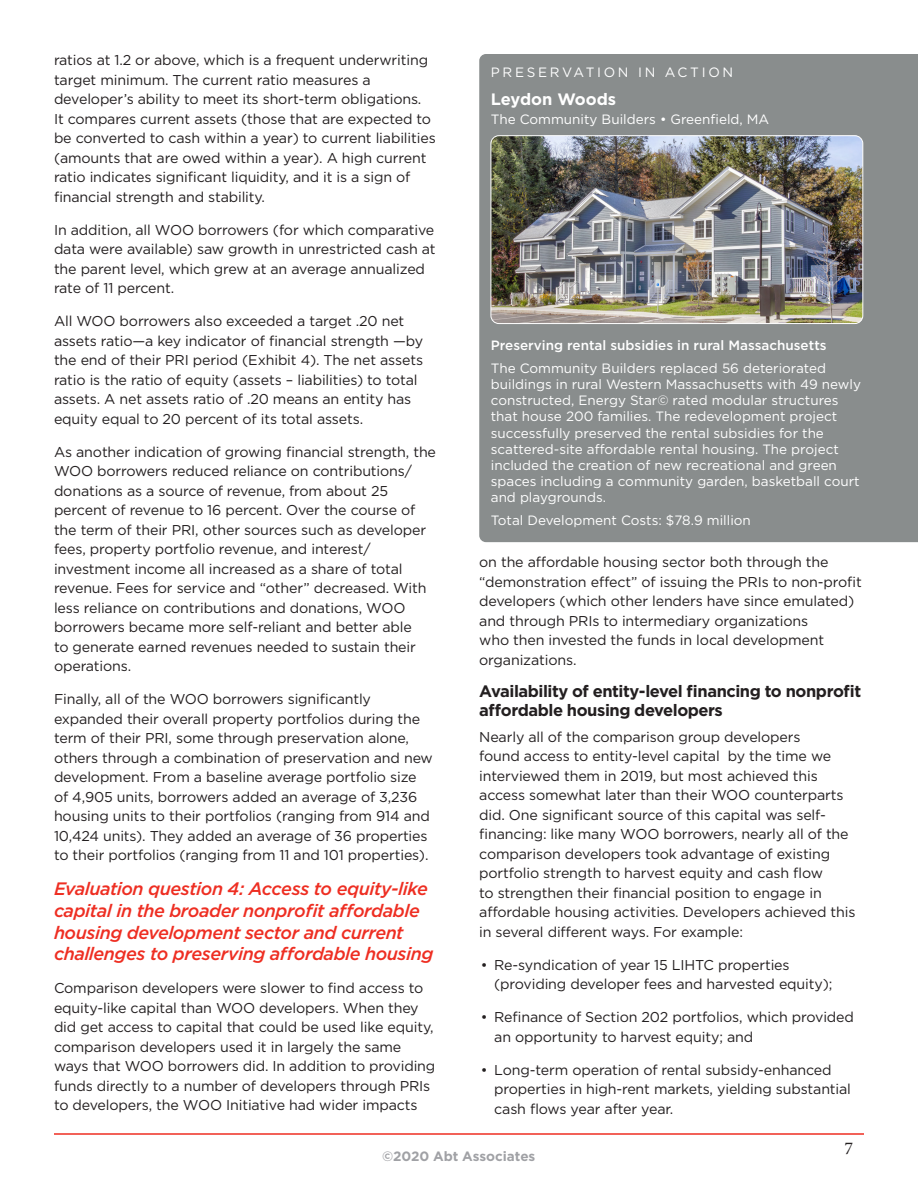
<style>
.page{position:relative;width:918px;height:1188px;background:#fff}
.page>*{position:absolute;margin:0;border:0;box-sizing:border-box;transform-origin:0 0}
.B_Head{font:italic 500 18px/21.6px "Gotham";letter-spacing:-.025em;color:#ee2e22}
.t1{font:18px "Minion Pro";color:#231f20}
.A_Head{font:700 16.5px/18.8px "Gotham";letter-spacing:-.03em;color:#231f20}
.t2{font:700 16.5px "Gotham";color:#fff}
.Text{font:14.25px/19.5px "Gotham";letter-spacing:-.01em;color:#231f20}
.t3{font:13.5px/16.2px "Gotham";color:#fff}
.t4{font:500 13.5px "Gotham";color:#fff}
.t5{font:13.5px "Gotham";letter-spacing:.2em;color:#fff}
.t6{font:700 13.5px "Gotham";color:#a0a1a5}
</style>
<div class="page">
<hr style="left:54px;top:1133px;width:810px;height:2px;background:#ee2e22">
<div style="left:479px;top:54px;width:439px;height:488px;background:#898d8d"></div>
<img style="left:491px;top:136px;width:372px;height:188px">
<div style="left:490px;top:135px;width:373px;height:189px;border:1px solid #fff;border-radius:8px"></div>
<p class="Text" style="left:54px;top:50px;width:383px">ratios at 1.2 or above, which is a frequent underwriting target minimum. The current ratio measures a developer’s ability to meet its short-term obligations.<br>It compares current assets (those that are expected to be converted to cash within a year) to current liabilities (amounts that are owed within a year). A high current ratio indicates significant liquidity, and it is a sign of financial strength and stability.</p>
<p class="Text" style="left:54px;top:220px;width:383px">In addition, all WOO borrowers (for which comparative data were available) saw growth in unrestricted cash at the parent level, which grew at an average annualized rate of 11 percent.</p>
<p class="Text" style="left:54px;top:311px;width:371px">All WOO borrowers also exceeded a target .20 net assets ratio—a key indicator of financial strength —by the end of their PRI period (Exhibit 4). The net assets ratio is the ratio of equity (assets – liabilities) to total assets. A net assets ratio of .20 means an entity has equity equal to 20 percent of its total assets.</p>
<p class="Text" style="left:54px;top:442px;width:384px">As another indication of growing financial strength, the WOO borrowers reduced reliance on contributions/ donations as a source of revenue, from about 25 percent of revenue to 16 percent. Over the course of the term of their PRI, other sources such as developer fees, property portfolio revenue, and interest/ investment income all increased as a share of total revenue. Fees for service and “other” decreased. With less reliance on contributions and donations, WOO borrowers became more self-reliant and better able<br>to generate earned revenues needed to sustain their operations.</p>
<p class="Text" style="left:54px;top:689px;width:380px">Finally, all of the WOO borrowers significantly expanded their overall property portfolios during the term of their PRI, some through preservation alone, others through a combination of preservation and new development. From a baseline average portfolio size of 4,905 units, borrowers added an average of 3,236 housing units to their portfolios (ranging from 914 and 10,424 units). They added an average of 36 properties to their portfolios (ranging from 11 and 101 properties).</p>
<p class="B_Head" style="left:54px;top:878px;width:381px">Evaluation question 4: Access to equity-like capital in the broader nonprofit affordable housing development sector and current challenges to preserving affordable housing</p>
<p class="Text" style="left:54px;top:978px;width:383px">Comparison developers were slower to find access to equity-like capital than WOO developers. When they did get access to capital that could be used like equity, comparison developers used it in largely the same ways that WOO borrowers did. In addition to providing funds directly to a number of developers through PRIs to developers, the WOO Initiative had wider impacts</p>
<p class="t5" style="left:491px;top:63px;width:244px">PRESERVATION IN ACTION</p>
<p class="t2" style="left:491px;top:88px;width:127px">Leydon Woods</p>
<p class="t3" style="left:491px;top:111px;width:280px">The Community Builders • Greenfield, MA</p>
<p class="t4" style="left:491px;top:336px;width:337px">Preserving rental subsidies in rural Massachusetts</p>
<p class="t3" style="left:491px;top:360px;width:372px">The Community Builders replaced 56 deteriorated buildings in rural Western Massachusetts with 49 newly constructed, Energy Star© rated modular structures that house 200 families. The redevelopment project successfully preserved the rental subsidies for the scattered-site affordable rental housing. The project included the creation of new recreational and green spaces including a community garden, basketball court and playgrounds.</p>
<p class="t3" style="left:491px;top:512px;width:262px">Total Development Costs: $78.9 million</p>
<p class="Text" style="left:479px;top:552px;width:384px">on the affordable housing sector both through the “demonstration effect” of issuing the PRIs to non-profit developers (which other lenders have since emulated) and through PRIs to intermediary organizations<br>who then invested the funds in local development organizations.</p>
<p class="A_Head" style="left:479px;top:681px;width:384px">Availability of entity-level financing to nonprofit affordable housing developers</p>
<p class="Text" style="left:479px;top:727px;width:378px">Nearly all of the comparison group developers<br>found access to entity-level capital by the time we interviewed them in 2019, but most achieved this access somewhat later than their WOO counterparts did. One significant source of this capital was self&shy;financing: like many WOO borrowers, nearly all of the comparison developers took advantage of existing portfolio strength to harvest equity and cash flow<br>to strengthen their financial position to engage in affordable housing activities. Developers achieved this in several different ways. For example:</p>
<p class="Text" style="left:494px;top:955px;width:340px;text-indent:-14px">• Re-syndication of year 15 LIHTC properties (providing developer fees and harvested equity);</p>
<p class="Text" style="left:494px;top:1007px;width:361px;text-indent:-14px">• Refinance of Section 202 portfolios, which provided an opportunity to harvest equity; and</p>
<p class="Text" style="left:494px;top:1060px;width:358px;text-indent:-14px">• Long-term operation of rental subsidy-enhanced properties in high-rent markets, yielding substantial cash flows year after year.</p>
<p class="t6" style="left:382px;top:1147px;width:155px">©2020 Abt Associates</p>
<p class="t1" style="left:845px;top:1136px;width:10px">7</p>
</div>
